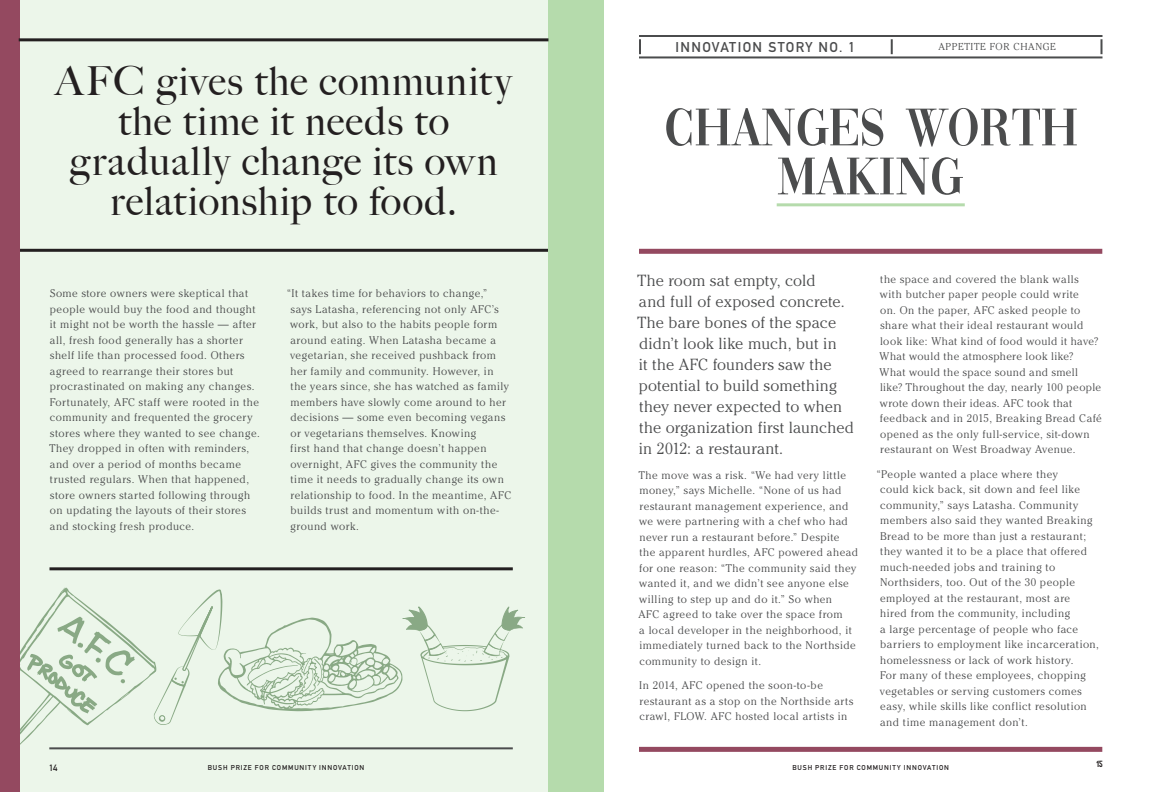
<style>
.page{position:relative;width:1152px;height:792px;background:#fff}
.page>*{position:absolute;margin:0;border:0;box-sizing:border-box;transform-origin:0 0}
.Chapter_Titles_Green{font:55px/49px "Vogue";color:#4b4c4d;text-align:center}
.Quotes_Style_Black{font:500 40px/40px "Big Caslon";letter-spacing:.03em;color:#231f20;text-align:center}
.Intro_Style_-_Story{font:300 16px/21px "Cheltenham Std";letter-spacing:.005em;color:#4b4c4d}
.t1{font:700 14px "DIN Alternate";letter-spacing:.1em;color:#4b4c4d}
.Body_Copy{font:300 11px/15.5px "Cheltenham Std";letter-spacing:.045em;color:#4b4c4d}
.t2{font:300 10px "Cheltenham Std";letter-spacing:.07em;color:#4b4c4d}
.t3{font:700 9px "Bison";color:#231f20}
.t4{font:700 9px "DIN Alternate";color:#231f20}
.t5{font:700 7px "DIN Alternate";letter-spacing:.12em;color:#231f20}
</style>
<div class="page">
<div style="left:0;top:0;width:576px;height:792px;background:#ecf6ea"></div>
<hr style="left:0;top:249px;width:557px;height:3px;background:#231f20">
<div style="left:548px;top:0;width:56px;height:792px;background:#b5dbac"></div>
<div style="left:0;top:0;width:19px;height:792px;background:#944960"></div>
<hr style="left:50px;top:567px;width:463px;height:3px;background:#231f20">
<hr style="left:777px;top:203px;width:188px;height:3px;background:#b5dbac">
<div style="left:639px;top:249px;width:463px;height:5px;background:#944960"></div>
<div style="left:639px;top:747px;width:463px;height:5px;background:#944960"></div>
<hr style="left:19px;top:38px;width:529px;height:3px;background:#231f20">
<svg style="left:19px;top:587px;width:506px;height:163px"></svg>
<hr style="left:49px;top:747px;width:464px;height:2px;background:#4b4c4d">
<hr style="left:639px;top:56px;width:463px;height:2px;background:#4b4c4d">
<hr style="left:639px;top:35px;width:463px;height:2px;background:#4b4c4d">
<svg style="left:891px;top:39px;width:2px;height:15px"></svg>
<svg style="left:639px;top:39px;width:2px;height:15px"></svg>
<svg style="left:1100px;top:39px;width:2px;height:15px"></svg>
<p class="Quotes_Style_Black" style="left:55px;top:60px;width:458px">AFC gives the community the time it needs to gradually change its own relationship to food.</p>
<p class="Body_Copy" style="left:49px;top:286px;width:212px">Some store owners were skeptical that people would buy the food and thought it might not be worth the hassle — after all, fresh food generally has a shorter shelf life than processed food. Others agreed to rearrange their stores but procrastinated on making any changes.<br>Fortunately, AFC staff were rooted in the community and frequented the grocery stores where they wanted to see change.<br>They dropped in often with reminders, and over a period of months became trusted regulars. When that happened, store owners started following through on updating the layouts of their stores and stocking fresh produce.</p>
<p class="Body_Copy" style="left:290px;top:286px;width:223px;text-indent:-3px">“It takes time for behaviors to change,” says Latasha, referencing not only AFC’s work, but also to the habits people form around eating. When Latasha became a vegetarian, she received pushback from her family and community. However, in the years since, she has watched as family members have slowly come around to her decisions — some even becoming vegans or vegetarians themselves. Knowing<br>first hand that change doesn’t happen overnight, AFC gives the community the time it needs to gradually change its own relationship to food. In the meantime, AFC builds trust and momentum with on-the&shy;ground work.</p>
<p class="t1" style="left:675px;top:36px;width:181px">INNOVATION STORY NO. 1</p>
<p class="t2" style="left:938px;top:41px;width:119px">APPETITE FOR CHANGE</p>
<p class="Chapter_Titles_Green" style="left:664px;top:108px;width:415px">CHANGES WORTH<br>MAKING</p>
<p class="Intro_Style_-_Story" style="left:637px;top:270px;width:218px">The room sat empty, cold<br>and full of exposed concrete.<br>The bare bones of the space didn’t look like much, but in<br>it the AFC founders saw the potential to build something they never expected to when the organization first launched in 2012: a restaurant.</p>
<p class="Body_Copy" style="left:638px;top:467px;width:221px">The move was a risk. “We had very little money,” says Michelle. “None of us had restaurant management experience, and we were partnering with a chef who had never run a restaurant before.” Despite<br>the apparent hurdles, AFC powered ahead for one reason: “The community said they wanted it, and we didn’t see anyone else willing to step up and do it.” So when<br>AFC agreed to take over the space from<br>a local developer in the neighborhood, it immediately turned back to the Northside community to design it.</p>
<p class="Body_Copy" style="left:639px;top:678px;width:216px">In 2014, AFC opened the soon-to-be restaurant as a stop on the Northside arts crawl, FLOW. AFC hosted local artists in</p>
<p class="Body_Copy" style="left:880px;top:271px;width:224px">the space and covered the blank walls with butcher paper people could write<br>on. On the paper, AFC asked people to share what their ideal restaurant would look like: What kind of food would it have?<br>What would the atmosphere look like?<br>What would the space sound and smell like? Throughout the day, nearly 100 people wrote down their ideas. AFC took that feedback and in 2015, Breaking Bread Café opened as the only full-service, sit-down restaurant on West Broadway Avenue.</p>
<p class="Body_Copy" style="left:880px;top:466px;width:221px;text-indent:-3px">“People wanted a place where they<br>could kick back, sit down and feel like community,” says Latasha. Community members also said they wanted Breaking Bread to be more than just a restaurant; they wanted it to be a place that offered much-needed jobs and training to Northsiders, too. Out of the 30 people employed at the restaurant, most are hired from the community, including<br>a large percentage of people who face barriers to employment like incarceration, homelessness or lack of work history.<br>For many of these employees, chopping vegetables or serving customers comes easy, while skills like conflict resolution and time management don’t.</p>
<p class="t4" style="left:49px;top:761px;width:10px">14</p>
<p class="t5" style="left:208px;top:762px;width:158px">BUSH PRIZE FOR COMMUNITY INNOVATION</p>
<p class="t5" style="left:792px;top:762px;width:158px">BUSH PRIZE FOR COMMUNITY INNOVATION</p>
<p class="t3" style="left:1096px;top:758px;width:8px">15</p>
</div>
